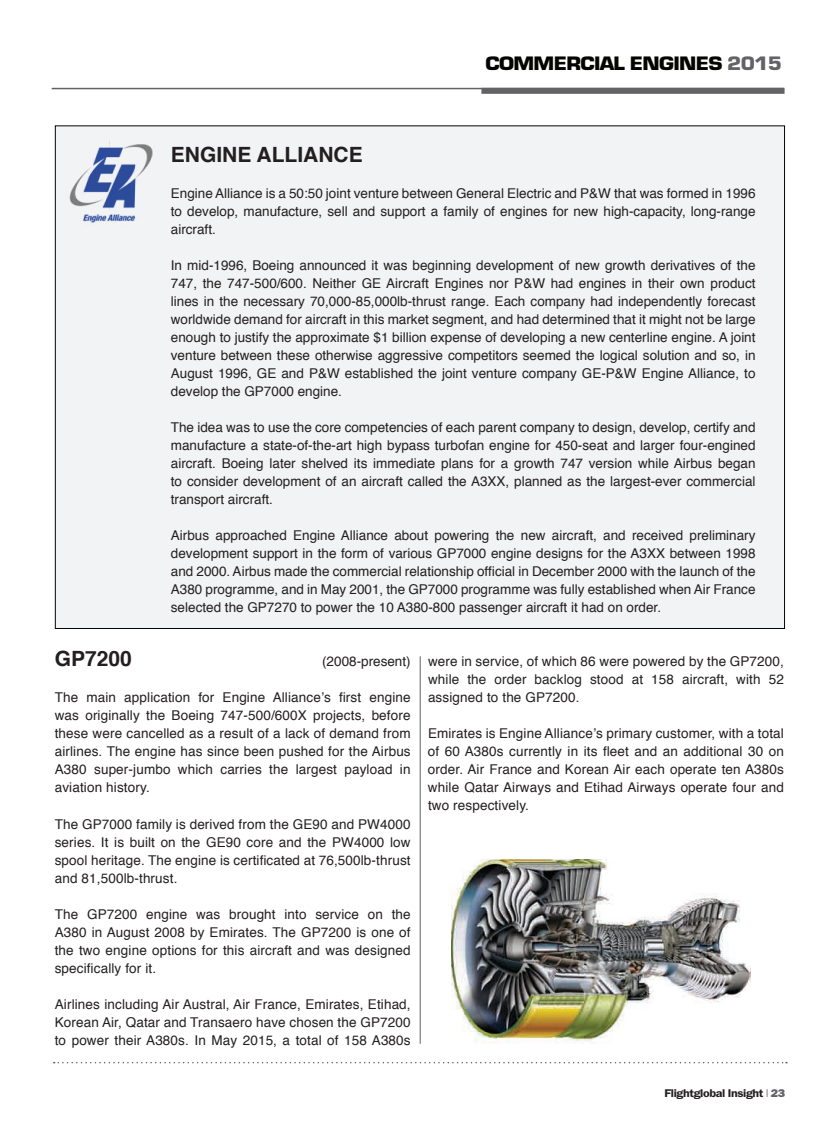
<style>
.page{position:relative;width:838px;height:1136px;background:#fff}
.page>*{position:absolute;margin:0;border:0;box-sizing:border-box;transform-origin:0 0}
.t1{font:700 21px "Helvetica";color:#231f20}
.t2{font:700 18px "Eurostile";letter-spacing:-.035em;color:#040503;scale:1.1 1}
.t3{font:13.5px/18px "Helvetica";letter-spacing:.01em;color:#231f20;text-align:justify}
.t4{font:600 11.25px "ITC Franklin Gothic Std";letter-spacing:-.03em;color:#231f20;scale:1.1 1}
.s1{color:#636366}
.s2{font-family:"ITC Franklin Gothic Std Hvy";font-weight:400;color:#636366}
</style>
<div class="page">
<hr style="left:52px;top:88px;width:732px;height:1px;background:#636366">
<div style="left:481px;top:88px;width:303px;height:6px;background:#636366"></div>
<svg style="left:54px;top:1061px;width:733px;height:2px"></svg>
<div style="left:55px;top:126px;width:729px;height:502px;background:#f2f3f4"></div>
<img style="left:69px;top:142px;width:84px;height:81px">
<hr style="left:420px;top:656px;width:1px;height:387px;background:#5d6565">
<img style="left:451px;top:859px;width:299px;height:183px">
<h2 class="t2" style="left:485px;top:52px;width:271px">COMMERCIAL ENGINES <span class="s1">2015</span></h2>
<h1 class="t1" style="left:171px;top:138px;width:14px">ENGINE</h1>
<h1 class="t1" style="left:256px;top:138px;width:15px">ALLIANCE</h1>
<p class="t3" style="left:171px;top:185px;width:586px">Engine Alliance is a 50:50 joint venture between General Electric and P&amp;W that was formed in 1996 to develop, manufacture, sell and support a family of engines for new high-capacity, long-range aircraft.</p>
<p class="t3" style="left:171px;top:257px;width:586px">In mid-1996, Boeing announced it was beginning development of new growth derivatives of the 747, the 747-500/600. Neither GE Aircraft Engines nor P&amp;W had engines in their own product lines in the necessary 70,000-85,000lb-thrust range. Each company had independently forecast worldwide demand for aircraft in this market segment, and had determined that it might not be large enough to justify the approximate $1 billion expense of developing a new centerline engine. A joint venture between these otherwise aggressive competitors seemed the logical solution and so, in August 1996, GE and P&amp;W established the joint venture company GE-P&amp;W Engine Alliance, to develop the GP7000 engine.</p>
<p class="t3" style="left:171px;top:419px;width:586px">The idea was to use the core competencies of each parent company to design, develop, certify and manufacture a state-of-the-art high bypass turbofan engine for 450-seat and larger four-engined aircraft. Boeing later shelved its immediate plans for a growth 747 version while Airbus began to consider development of an aircraft called the A3XX, planned as the largest-ever commercial transport aircraft.</p>
<p class="t3" style="left:171px;top:527px;width:586px">Airbus approached Engine Alliance about powering the new aircraft, and received preliminary development support in the form of various GP7000 engine designs for the A3XX between 1998 and 2000. Airbus made the commercial relationship official in December 2000 with the launch of the A380 programme, and in May 2001, the GP7000 programme was fully established when Air France selected the GP7270 to power the 10 A380-800 passenger aircraft it had on order.</p>
<h1 class="t1" style="left:55px;top:642px;width:79px">GP7200</h1>
<p class="t3" style="left:322px;top:653px;width:90px">(2008-present)</p>
<p class="t3" style="left:55px;top:689px;width:357px">The main application for Engine Alliance’s first engine was originally the Boeing 747-500/600X projects, before these were cancelled as a result of a lack of demand from airlines. The engine has since been pushed for the Airbus A380 super-jumbo which carries the largest payload in aviation history.</p>
<p class="t3" style="left:55px;top:815px;width:357px">The GP7000 family is derived from the GE90 and PW4000 series. It is built on the GE90 core and the PW4000 low spool heritage. The engine is certificated at 76,500lb-thrust and 81,500lb-thrust.</p>
<p class="t3" style="left:55px;top:905px;width:357px">The GP7200 engine was brought into service on the A380 in August 2008 by Emirates. The GP7200 is one of the two engine options for this aircraft and was designed specifically for it.</p>
<p class="t3" style="left:55px;top:995px;width:357px">Airlines including Air Austral, Air France, Emirates, Etihad, Korean Air, Qatar and Transaero have chosen the GP7200 to power their A380s. In May 2015, a total of 158 A380s</p>
<p class="t3" style="left:428px;top:653px;width:357px">were in service, of which 86 were powered by the GP7200, while the order backlog stood at 158 aircraft, with 52 assigned to the GP7200.</p>
<p class="t3" style="left:428px;top:725px;width:357px">Emirates is Engine Alliance’s primary customer, with a total of 60 A380s currently in its fleet and an additional 30 on order. Air France and Korean Air each operate ten A380s while Qatar Airways and Etihad Airways operate four and two respectively.</p>
<p class="t4" style="left:664px;top:1086px;width:111px">Flightglobal Insight <sup>|</sup> <span class="s2">23</span></p>
</div>
